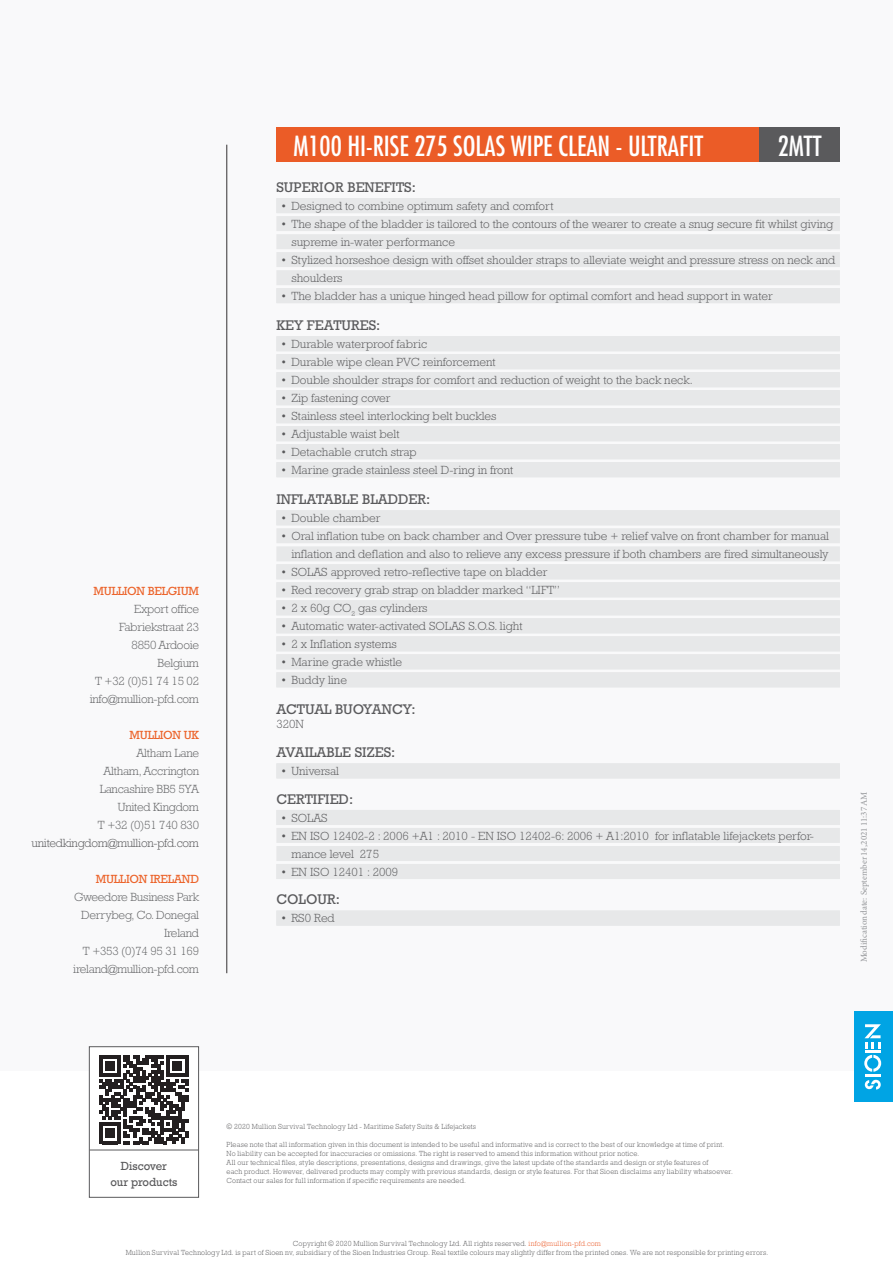
<style>
.page{position:relative;width:893px;height:1263px;background:#fff}
.page>*{position:absolute;margin:0;border:0;box-sizing:border-box;transform-origin:0 0}
.t1{font:condensed 27px "Futura Std";color:#fff}
.t2{font:14.25px "Rockwell Std";color:#5a5a5c}
.t3{font:300 12px/18px "Rockwell Std";color:#5a5a5c}
.t4{font:300 12px/18px "Rockwell Std";letter-spacing:-.02em;color:#626365;text-align:right}
.t5{font:12px "Rockwell Std";letter-spacing:-.02em;color:#ec642b}
.t6{font:300 12px "Rockwell Std";letter-spacing:-.02em;color:#5a5a5c}
.t7{font:12px/16.5px "Rockwell Std";color:#5a5a5c;text-align:center;scale:.95 1}
.t8{font:9px "Minion Pro";color:#949699}
.t9{font:300 7.5px/9px "Rockwell Std";letter-spacing:.025em;color:#5a5a5c;text-align:center;scale:.95 1}
.s1{color:#eb5b28}
</style>
<div class="page">
<div style="left:0;top:0;width:893px;height:1070px;background:#f9f9fa"></div>
<hr style="left:227px;top:145px;width:1px;height:828px;background:#343233">
<div style="left:854px;top:1011px;width:39px;height:90px;background:#00a4e4"></div>
<svg style="left:865px;top:1080px;width:16px;height:9px"></svg>
<svg style="left:864px;top:1055px;width:17px;height:17px"></svg>
<hr style="left:865px;top:1074px;width:15px;height:3px;background:#fff">
<hr style="left:865px;top:1049px;width:16px;height:3px;background:#fff">
<svg style="left:864px;top:1024px;width:17px;height:24px"></svg>
<div style="left:89px;top:1047px;width:110px;height:150px;background:#fff"></div>
<svg style="left:99px;top:1055px;width:89px;height:89px"></svg>
<div style="left:89px;top:1046px;width:110px;height:151px;border:1px solid #5a5a5c"></div>
<hr style="left:90px;top:1150px;width:109px;height:1px;background:#5a5a5c">
<div style="left:276px;top:128px;width:483px;height:34px;background:#eb5c27"></div>
<div style="left:759px;top:128px;width:81px;height:34px;background:#5a5a5c"></div>
<div style="left:276px;top:198px;width:564px;height:15px;background:#e7e8e9"></div>
<div style="left:276px;top:216px;width:564px;height:15px;background:#e7e8e9"></div>
<div style="left:276px;top:234px;width:564px;height:15px;background:#e7e8e9"></div>
<div style="left:276px;top:252px;width:564px;height:15px;background:#e7e8e9"></div>
<div style="left:276px;top:270px;width:564px;height:15px;background:#e7e8e9"></div>
<div style="left:276px;top:288px;width:564px;height:15px;background:#e7e8e9"></div>
<div style="left:276px;top:336px;width:564px;height:15px;background:#e7e8e9"></div>
<div style="left:276px;top:354px;width:564px;height:15px;background:#e7e8e9"></div>
<div style="left:276px;top:372px;width:564px;height:15px;background:#e7e8e9"></div>
<div style="left:276px;top:390px;width:564px;height:15px;background:#e7e8e9"></div>
<div style="left:276px;top:408px;width:564px;height:15px;background:#e7e8e9"></div>
<div style="left:276px;top:426px;width:564px;height:15px;background:#e7e8e9"></div>
<div style="left:276px;top:444px;width:564px;height:15px;background:#e7e8e9"></div>
<div style="left:276px;top:462px;width:564px;height:15px;background:#e7e8e9"></div>
<div style="left:276px;top:510px;width:564px;height:15px;background:#e7e8e9"></div>
<div style="left:276px;top:528px;width:564px;height:15px;background:#e7e8e9"></div>
<div style="left:276px;top:546px;width:564px;height:15px;background:#e7e8e9"></div>
<div style="left:276px;top:564px;width:564px;height:15px;background:#e7e8e9"></div>
<div style="left:276px;top:582px;width:564px;height:15px;background:#e7e8e9"></div>
<div style="left:276px;top:600px;width:564px;height:15px;background:#e7e8e9"></div>
<div style="left:276px;top:618px;width:564px;height:15px;background:#e7e8e9"></div>
<div style="left:276px;top:636px;width:564px;height:15px;background:#e7e8e9"></div>
<div style="left:276px;top:654px;width:564px;height:15px;background:#e7e8e9"></div>
<div style="left:276px;top:672px;width:564px;height:15px;background:#e7e8e9"></div>
<div style="left:276px;top:763px;width:564px;height:15px;background:#e7e8e9"></div>
<div style="left:276px;top:810px;width:564px;height:15px;background:#e7e8e9"></div>
<div style="left:276px;top:828px;width:564px;height:15px;background:#e7e8e9"></div>
<div style="left:276px;top:846px;width:564px;height:15px;background:#e7e8e9"></div>
<div style="left:276px;top:864px;width:564px;height:15px;background:#e7e8e9"></div>
<div style="left:276px;top:910px;width:564px;height:15px;background:#e7e8e9"></div>
<div style="left:276px;top:911px;width:564px;height:15px;background:#e7e8e9"></div>
<p class="t5" style="left:94px;top:584px;width:107px">MULLION BELGIUM</p>
<p class="t4" style="left:90px;top:600px;width:111px">Export office<br>Fabriekstraat 23<br>8850 Ardooie<br>Belgium<br>T +32 (0)51 74 15 02 info@mullion-pfd.com</p>
<p class="t5" style="left:130px;top:728px;width:71px">MULLION UK</p>
<p class="t4" style="left:98px;top:744px;width:103px">Altham Lane<br>Altham, Accrington<br>Lancashire BB5 5YA<br>United Kingdom<br>T +32 (0)51 740 830</p>
<p class="t6" style="left:32px;top:836px;width:169px">unitedkingdom@mullion-pfd.com</p>
<p class="t5" style="left:96px;top:872px;width:105px">MULLION IRELAND</p>
<p class="t4" style="left:73px;top:888px;width:127px">Gweedore Business Park<br>Derrybeg, Co. Donegal<br>Ireland<br>T +353 (0)74 95 31 169 ireland@mullion-pfd.com</p>
<h1 class="t1" style="left:293px;top:128px;width:411px">M100 HI-RISE 275 SOLAS WIPE CLEAN - ULTRAFIT</h1>
<h1 class="t1" style="left:778px;top:128px;width:45px">2MTT</h1>
<p class="t2" style="left:276px;top:179px;width:141px">SUPERIOR BENEFITS:</p>
<p class="t3" style="left:281px;top:197px;width:274px">• Designed to combine optimum safety and comfort</p>
<p class="t3" style="left:291px;top:215px;width:543px;text-indent:-10px">• The shape of the bladder is tailored to the contours of the wearer to create a snug secure fit whilst giving supreme in-water performance</p>
<p class="t3" style="left:291px;top:251px;width:545px;text-indent:-10px">• Stylized horseshoe design with offset shoulder straps to alleviate weight and pressure stress on neck and shoulders</p>
<p class="t3" style="left:281px;top:287px;width:493px">• The bladder has a unique hinged head pillow for optimal comfort and head support in water</p>
<p class="t2" style="left:276px;top:317px;width:106px">KEY FEATURES:</p>
<p class="t3" style="left:281px;top:335px;width:148px">• Durable waterproof fabric</p>
<p class="t3" style="left:281px;top:353px;width:216px">• Durable wipe clean PVC reinforcement</p>
<p class="t3" style="left:281px;top:371px;width:413px">• Double shoulder straps for comfort and reduction of weight to the back neck.</p>
<p class="t3" style="left:281px;top:389px;width:111px">• Zip fastening cover</p>
<p class="t3" style="left:281px;top:407px;width:217px">• Stainless steel interlocking belt buckles</p>
<p class="t3" style="left:281px;top:425px;width:120px">• Adjustable waist belt</p>
<p class="t3" style="left:281px;top:443px;width:137px">• Detachable crutch strap</p>
<p class="t3" style="left:281px;top:461px;width:234px">• Marine grade stainless steel D-ring in front</p>
<p class="t2" style="left:276px;top:491px;width:155px">INFLATABLE BLADDER:</p>
<p class="t3" style="left:281px;top:509px;width:101px">• Double chamber</p>
<p class="t3" style="left:281px;top:527px;width:550px;text-align:right">• Oral inflation tube on back chamber and Over pressure tube + relief valve on front chamber for manual inflation and deflation and also to relieve any excess pressure if both chambers are fired simultaneously</p>
<p class="t3" style="left:281px;top:563px;width:268px">• SOLAS approved retro-reflective tape on bladder</p>
<p class="t3" style="left:281px;top:581px;width:281px">• Red recovery grab strap on bladder marked “LIFT”</p>
<p class="t3" style="left:281px;top:599px;width:148px">• 2 x 60g CO<sub>2</sub> gas cylinders</p>
<p class="t3" style="left:281px;top:617px;width:243px">• Automatic water-activated SOLAS S.O.S. light</p>
<p class="t3" style="left:281px;top:635px;width:118px">• 2 x Inflation systems</p>
<p class="t3" style="left:281px;top:653px;width:123px">• Marine grade whistle</p>
<p class="t3" style="left:281px;top:671px;width:68px">• Buddy line</p>
<p class="t2" style="left:276px;top:701px;width:141px">ACTUAL BUOYANCY:</p>
<p class="t3" style="left:276px;top:715px;width:29px">320N</p>
<p class="t2" style="left:276px;top:744px;width:120px">AVAILABLE SIZES:</p>
<p class="t3" style="left:281px;top:762px;width:60px">• Universal</p>
<p class="t2" style="left:276px;top:790px;width:78px">CERTIFIED:</p>
<p class="t3" style="left:281px;top:808px;width:48px">• SOLAS</p>
<p class="t3" style="left:291px;top:826px;width:524px;text-indent:-10px">• EN ISO 12402-2 : 2006 +A1 : 2010 - EN ISO 12402-6: 2006 + A1:2010 for inflatable lifejackets perfor&shy;mance level 275</p>
<p class="t3" style="left:281px;top:862px;width:119px">• EN ISO 12401 : 2009</p>
<p class="t2" style="left:276px;top:891px;width:65px">COLOUR:</p>
<p class="t3" style="left:281px;top:909px;width:55px">• RS0 Red</p>
<p class="t8" style="left:859px;top:962px;width:172px;rotate:-90deg">Modification date: September 14, 2021 11:37 AM</p>
<p class="t7" style="left:110px;top:1157px;width:72px">Discover our products</p>
<p class="t9" style="left:227px;top:1122px;width:264px">© 2020 Mullion Survival Technology Ltd - Maritime Safety Suits &amp; Lifejackets</p>
<p class="t9" style="left:227px;top:1140px;width:534px;text-align:left">Please note that all information given in this document is intended to be useful and informative and is correct to the best of our knowledge at time of print.<br>No liability can be accepted for inaccuracies or omissions. The right is reserved to amend this information without prior notice.<br>All our technical files, style descriptions, presentations, designs and drawings, give the latest update of the standards and design or style features of<br>each product. However, delivered products may comply with previous standards, design or style features. For that Sioen disclaims any liability whatsoever.<br>Contact our sales for full information if specific requirements are needed.</p>
<p class="t9" style="left:126px;top:1239px;width:678px">Copyright © 2020 Mullion Survival Technology Ltd. All rights reserved. <span class="s1">info@mullion-pfd.com<br></span>Mullion Survival Technology Ltd. is part of Sioen nv, subsidiary of the Sioen Industries Group. Real textile colours may slightly differ from the printed ones. We are not responsible for printing errors.</p>
</div>
